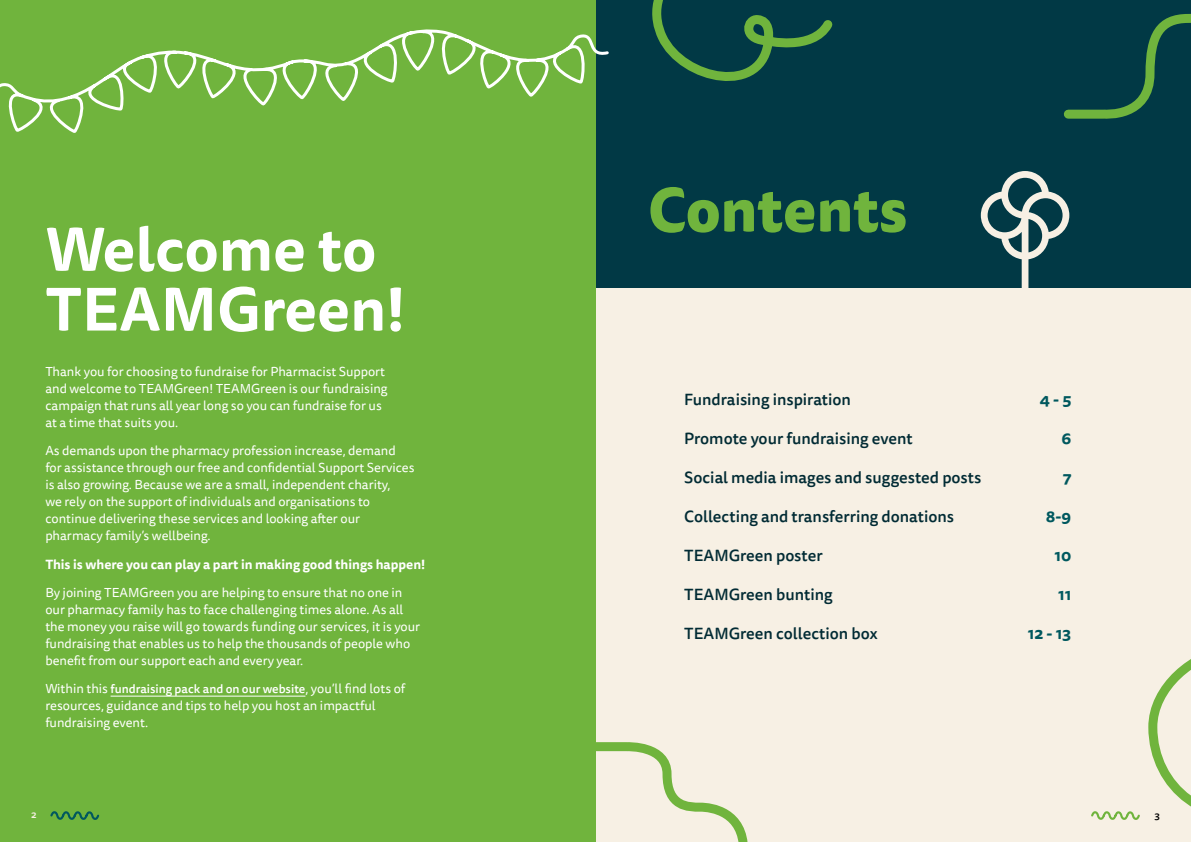
<style>
.page{position:relative;width:1191px;height:842px;background:#fff}
.page>*{position:absolute;margin:0;border:0;box-sizing:border-box;transform-origin:0 0}
.H1_Page_Title{font:700 60px/60px "Tisa Sans Pro";color:#fff}
.PS___Big_Text{font:800 60px "Tisa Sans Pro";color:#70b43d}
.Contents{font:500 16px "Tisa Sans Pro";color:#012b34}
.Contents-2{font:700 16px "Tisa Sans Pro";color:#00585e}
.t1{font:13px/17px "Tisa Sans Pro";color:#fff}
.t2{font:700 13px "Tisa Sans Pro";color:#fff}
.t3{font:500 12px "Tisa Sans Pro";color:#fff}
.t4{font:500 10px "Tisa Sans Pro";color:#f7f0e4}
.t5{font:500 10px "Tisa Sans Pro";color:#000}
.s1{font-weight:400;font-size:13px}
</style>
<div class="page">
<div style="left:595px;top:0;width:596px;height:288px;background:#013945"></div>
<svg style="left:980px;top:171px;width:89px;height:117px"></svg>
<div style="left:595px;top:288px;width:596px;height:554px;background:#f7f0e4"></div>
<div style="left:0;top:0;width:595px;height:842px;background:#70b43d"></div>
<svg style="left:652px;top:0;width:181px;height:81px"></svg>
<svg style="left:1064px;top:13px;width:127px;height:106px"></svg>
<svg style="left:595px;top:635px;width:153px;height:207px"></svg>
<svg style="left:0;top:23px;width:609px;height:113px"></svg>
<hr style="left:111px;top:696px;width:194px;height:1px;background:#fff">
<svg style="left:1091px;top:659px;width:100px;height:161px"></svg>
<svg style="left:50px;top:811px;width:50px;height:9px"></svg>
<p class="H1_Page_Title" style="left:45px;top:220px;width:361px">Welcome to<br>TEAMGreen!</p>
<p class="t1" style="left:45px;top:363px;width:344px">Thank you for choosing to fundraise for Pharmacist Support and welcome to TEAMGreen! TEAMGreen is our fundraising campaign that runs all year long so you can fundraise for us at a time that suits you.</p>
<p class="t1" style="left:45px;top:443px;width:371px">As demands upon the pharmacy profession increase, demand for assistance through our free and confidential Support Services is also growing. Because we are a small, independent charity,<br>we rely on the support of individuals and organisations to continue delivering these services and looking after our pharmacy family’s wellbeing.</p>
<p class="t2" style="left:45px;top:554px;width:381px">This is where you can play a part in making good things happen!</p>
<p class="t1" style="left:45px;top:584px;width:376px">By joining TEAMGreen you are helping to ensure that no one in our pharmacy family has to face challenging times alone. As all the money you raise will go towards funding our services, it is your fundraising that enables us to help the thousands of people who benefit from our support each and every year.</p>
<p class="t3" style="left:45px;top:681px;width:361px"><span class="s1">Within this</span> fundraising pack and on our website<span class="s1">, you’ll find lots of</span></p>
<p class="t1" style="left:45px;top:698px;width:332px">resources, guidance and tips to help you host an impactful fundraising event.</p>
<p class="PS___Big_Text" style="left:647px;top:165px;width:261px">Contents</p>
<p class="Contents" style="left:684px;top:388px;width:168px">Fundraising inspiration</p>
<p class="Contents" style="left:684px;top:427px;width:230px">Promote your fundraising event</p>
<p class="Contents" style="left:684px;top:466px;width:298px">Social media images and suggested posts</p>
<p class="Contents" style="left:684px;top:505px;width:271px">Collecting and transferring donations</p>
<p class="Contents" style="left:684px;top:544px;width:140px">TEAMGreen poster</p>
<p class="Contents" style="left:684px;top:583px;width:150px">TEAMGreen bunting</p>
<p class="Contents" style="left:684px;top:622px;width:195px">TEAMGreen collection box</p>
<p class="Contents-2" style="left:1040px;top:387px;width:33px">4 - 5</p>
<p class="Contents-2" style="left:1061px;top:426px;width:11px">6</p>
<p class="Contents-2" style="left:1062px;top:465px;width:10px">7</p>
<p class="Contents-2" style="left:1045px;top:504px;width:27px">8-9</p>
<p class="Contents-2" style="left:1054px;top:543px;width:18px">10</p>
<p class="Contents-2" style="left:1058px;top:582px;width:15px">11</p>
<p class="Contents-2" style="left:1027px;top:621px;width:45px">12 - 13</p>
<p class="t4" style="left:31px;top:808px;width:7px">2</p>
<p class="t5" style="left:1154px;top:808px;width:7px">3</p>
</div>
